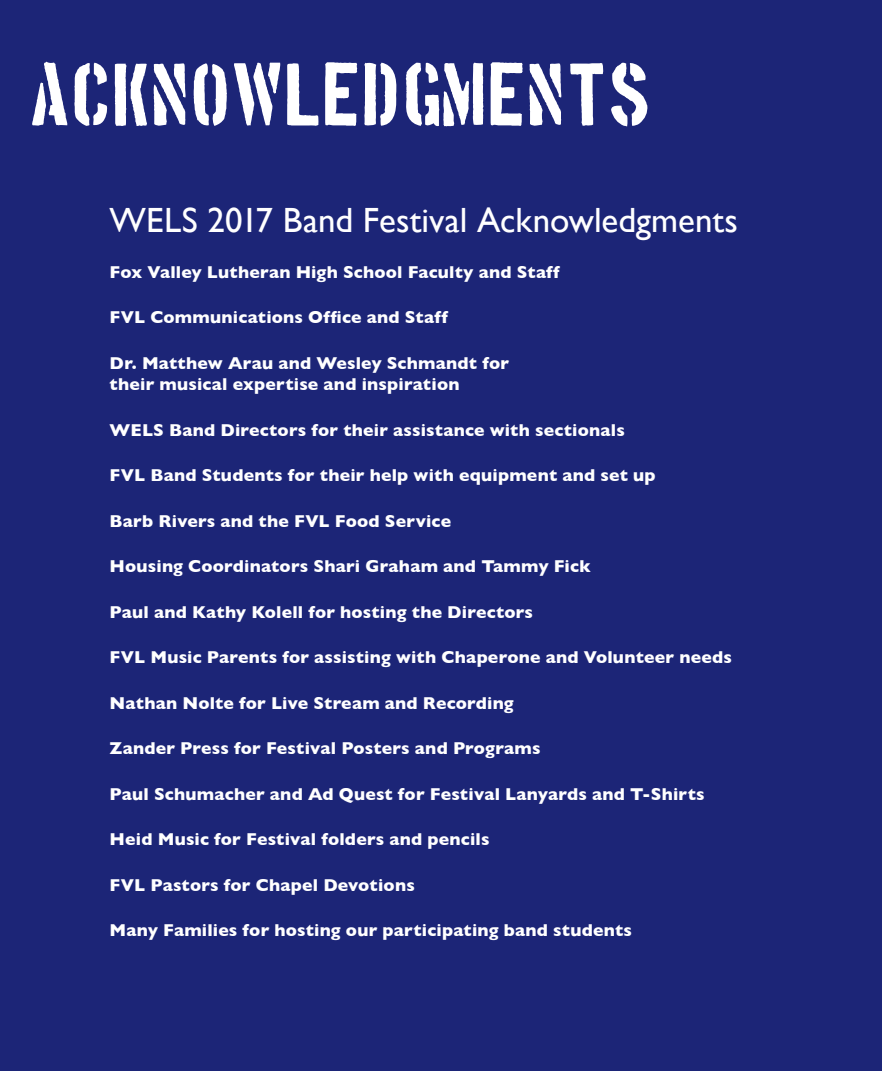
<style>
.page{position:relative;width:882px;height:1071px;background:#1c2577}
.page>*{position:absolute;margin:0;border:0;box-sizing:border-box;transform-origin:0 0}
.t1{font:70.35px "Boston Traffic";color:#fff}
.t2{font:35px "Gill Sans";color:#fff}
.t3{font:700 17.5px/21.9px "Gill Sans";letter-spacing:.01em;color:#fff}
</style>
<div class="page">
<h1 class="t1" style="left:32px;top:62px;width:623px">ACKNOWLEDGMENTS</h1>
<h2 class="t2" style="left:110px;top:200px;width:630px">WELS 2017 Band Festival Acknowledgments</h2>
<p class="t3" style="left:110px;top:260px;width:452px">Fox Valley Lutheran High School Faculty and Staff</p>
<p class="t3" style="left:110px;top:306px;width:340px">FVL Communications Office and Staff</p>
<p class="t3" style="left:110px;top:351px;width:401px">Dr. Matthew Arau and Wesley Schmandt for their musical expertise and inspiration</p>
<p class="t3" style="left:110px;top:419px;width:517px">WELS Band Directors for their assistance with sectionals</p>
<p class="t3" style="left:110px;top:464px;width:547px">FVL Band Students for their help with equipment and set up</p>
<p class="t3" style="left:110px;top:510px;width:343px">Barb Rivers and the FVL Food Service</p>
<p class="t3" style="left:110px;top:555px;width:483px">Housing Coordinators Shari Graham and Tammy Fick</p>
<p class="t3" style="left:110px;top:601px;width:425px">Paul and Kathy Kolell for hosting the Directors</p>
<p class="t3" style="left:110px;top:646px;width:624px">FVL Music Parents for assisting with Chaperone and Volunteer needs</p>
<p class="t3" style="left:110px;top:692px;width:406px">Nathan Nolte for Live Stream and Recording</p>
<p class="t3" style="left:110px;top:737px;width:433px">Zander Press for Festival Posters and Programs</p>
<p class="t3" style="left:110px;top:783px;width:597px">Paul Schumacher and Ad Quest for Festival Lanyards and T-Shirts</p>
<p class="t3" style="left:110px;top:828px;width:381px">Heid Music for Festival folders and pencils</p>
<p class="t3" style="left:110px;top:874px;width:307px">FVL Pastors for Chapel Devotions</p>
<p class="t3" style="left:110px;top:919px;width:524px">Many Families for hosting our participating band students</p>
</div>
